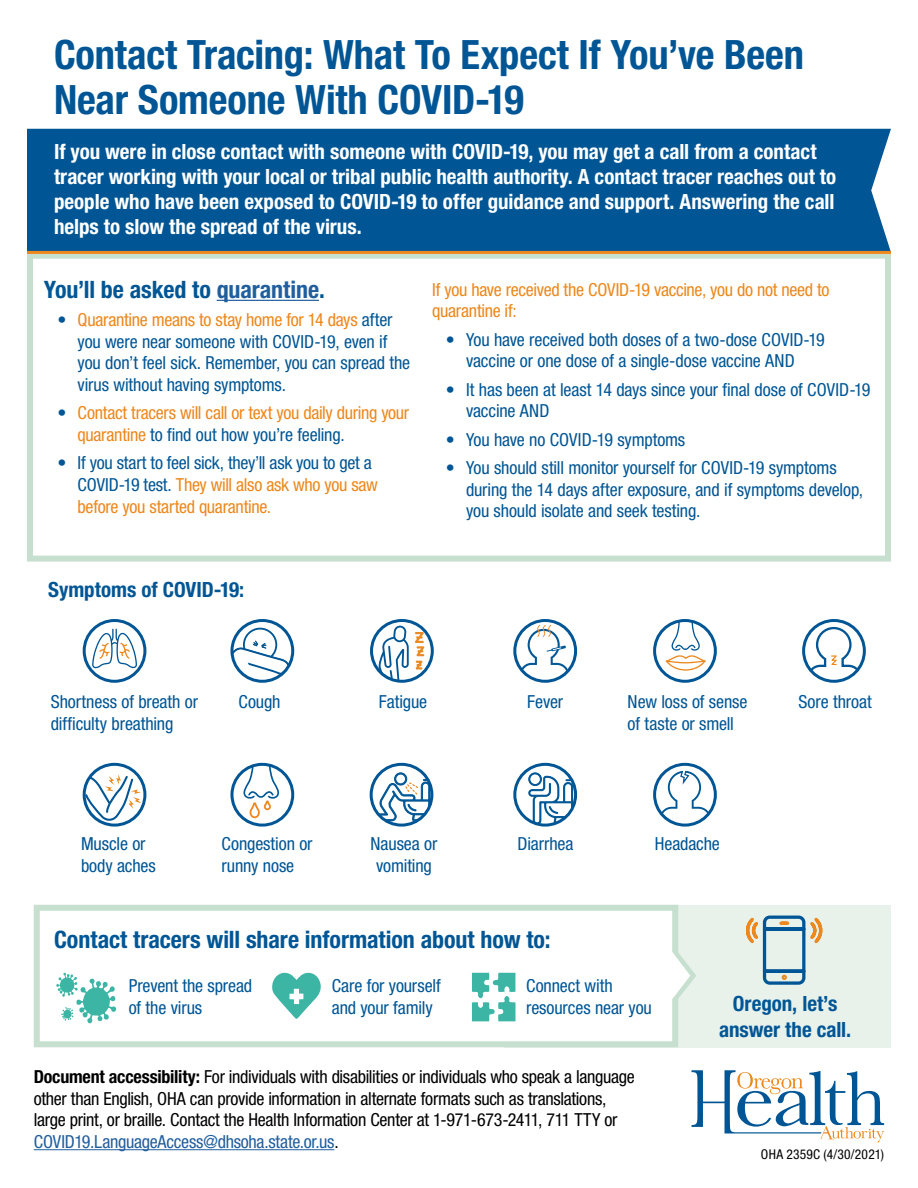
<style>
.page{position:relative;width:918px;height:1188px;background:#fff}
.page>*{position:absolute;margin:0;border:0;box-sizing:border-box;transform-origin:0 0}
.t1{font:700 condensed 40.5px/45px "Helvetica Neue LT Std";letter-spacing:-.005em;color:#005695}
.t2{font:700 condensed 24px "Helvetica Neue LT Std";color:#005695}
.t3{font:700 condensed 21px/25.2px "Helvetica Neue LT Std";color:#fff}
.t4{font:700 condensed 21px/25.2px "Helvetica Neue LT Std";color:#005695;text-align:center}
.t5{font:condensed 18px/21.6px "Helvetica Neue LT Std";letter-spacing:-.005em;color:#005695}
.t6{font:condensed 18px/21.6px "Helvetica Neue LT Std";letter-spacing:-.015em;color:#000}
.t7{font:condensed 18px/21.6px "Helvetica Neue LT Std";letter-spacing:-.015em;color:#ec881d}
.t8{font:condensed 13.5px "Helvetica Neue LT Std";letter-spacing:.02em;color:#000}
.s1{color:#215e9e}
.s2{color:#ec881d}
.s3{color:#005695}
.s4{font-weight:700}
</style>
<div class="page">
<div style="left:504px;top:905px;width:387px;height:142px;background:#e8f1ea"></div>
<div style="left:27px;top:253px;width:864px;height:309px;background:#fff;border:6px solid #c7dfcf"></div>
<div style="left:34px;top:905px;width:644px;height:142px;background:#fff;border:6px solid #c7dfcf"></div>
<svg style="left:671px;top:946px;width:25px;height:58px"></svg>
<div style="left:27px;top:129px;width:864px;height:122px;background:#005695"></div>
<svg style="left:692px;top:1070px;width:192px;height:73px"></svg>
<hr style="left:27px;top:251px;width:864px;height:3px;background:#ec881d">
<hr style="left:217px;top:300px;width:102px;height:1px;background:#215e9e">
<hr style="left:34px;top:1149px;width:300px;height:1px;background:#215e9e">
<svg style="left:472px;top:973px;width:43px;height:48px"></svg>
<svg style="left:272px;top:972px;width:49px;height:47px"></svg>
<svg style="left:56px;top:973px;width:60px;height:50px"></svg>
<svg style="left:85px;top:774px;width:57px;height:47px"></svg>
<div style="left:83px;top:763px;width:63px;height:64px;border:3px solid #005695;border-radius:50%"></div>
<svg style="left:232px;top:621px;width:61px;height:60px"></svg>
<div style="left:243px;top:628px;width:34px;height:34px;border:2px solid #005695;border-radius:50%"></div>
<svg style="left:234px;top:639px;width:59px;height:42px"></svg>
<div style="left:230px;top:619px;width:64px;height:64px;border:3px solid #005695;border-radius:50%"></div>
<svg style="left:232px;top:764px;width:61px;height:61px"></svg>
<svg style="left:243px;top:764px;width:36px;height:54px"></svg>
<div style="left:230px;top:763px;width:64px;height:64px;border:3px solid #005695;border-radius:50%"></div>
<svg style="left:372px;top:621px;width:60px;height:60px"></svg>
<svg style="left:415px;top:632px;width:9px;height:38px"></svg>
<svg style="left:379px;top:626px;width:30px;height:55px"></svg>
<div style="left:370px;top:619px;width:64px;height:64px;border:3px solid #005695;border-radius:50%"></div>
<svg style="left:515px;top:764px;width:61px;height:61px"></svg>
<svg style="left:528px;top:772px;width:45px;height:53px"></svg>
<div style="left:513px;top:763px;width:64px;height:64px;border:3px solid #005695;border-radius:50%"></div>
<svg style="left:655px;top:764px;width:60px;height:61px"></svg>
<svg style="left:660px;top:771px;width:51px;height:52px"></svg>
<div style="left:653px;top:763px;width:64px;height:64px;border:3px solid #005695;border-radius:50%"></div>
<svg style="left:515px;top:621px;width:61px;height:60px"></svg>
<svg style="left:520px;top:625px;width:49px;height:56px"></svg>
<div style="left:513px;top:619px;width:64px;height:64px;border:3px solid #005695;border-radius:50%"></div>
<svg style="left:371px;top:764px;width:61px;height:61px"></svg>
<svg style="left:371px;top:772px;width:60px;height:49px"></svg>
<div style="left:370px;top:763px;width:63px;height:64px;border:3px solid #005695;border-radius:50%"></div>
<svg style="left:92px;top:629px;width:45px;height:39px"></svg>
<div style="left:83px;top:619px;width:63px;height:64px;border:3px solid #005695;border-radius:50%"></div>
<svg style="left:804px;top:621px;width:60px;height:60px"></svg>
<svg style="left:806px;top:626px;width:57px;height:55px"></svg>
<div style="left:802px;top:619px;width:64px;height:64px;border:3px solid #005695;border-radius:50%"></div>
<svg style="left:666px;top:621px;width:40px;height:50px"></svg>
<div style="left:653px;top:619px;width:64px;height:64px;border:3px solid #005695;border-radius:50%"></div>
<svg style="left:746px;top:915px;width:76px;height:70px"></svg>
<h1 class="t1" style="left:54px;top:32px;width:751px">Contact Tracing: What To Expect If You’ve Been<br>Near Someone With COVID-19</h1>
<p class="t3" style="left:54px;top:138px;width:784px">If you were in close contact with someone with COVID-19, you may get a call from a contact tracer working with your local or tribal public health authority. A contact tracer reaches out to people who have been exposed to COVID-19 to offer guidance and support. Answering the call helps to slow the spread of the virus.</p>
<h2 class="t2" style="left:44px;top:275px;width:282px">You’ll be asked to <span class="s1">quarantine</span>.</h2>
<p class="t5" style="left:78px;top:309px;width:334px;text-indent:-20px">• <span class="s2">Quarantine means to stay home for 14 days</span> after you were near someone with COVID-19, even if you don’t feel sick. Remember, you can spread the virus without having symptoms.</p>
<p class="t7" style="left:78px;top:402px;width:333px;text-indent:-20px"><span class="s3">•</span> Contact tracers will call or text you daily during your quarantine <span class="s3">to find out how you’re feeling.</span></p>
<p class="t5" style="left:78px;top:452px;width:302px;text-indent:-20px">• If you start to feel sick, they’ll ask you to get a<br>COVID-19 test. <span class="s2">They will also ask who you saw before you started quarantine.</span></p>
<p class="t7" style="left:432px;top:279px;width:399px">If you have received the COVID-19 vaccine, you do not need to quarantine if:</p>
<p class="t5" style="left:446px;top:328px;width:381px;text-align:center">• You have received both doses of a two-dose COVID-19 vaccine or one dose of a single-dose vaccine AND</p>
<p class="t5" style="left:466px;top:378px;width:406px;text-indent:-20px">• It has been at least 14 days since your final dose of COVID-19 vaccine AND</p>
<p class="t5" style="left:446px;top:428px;width:241px">• You have no COVID-19 symptoms</p>
<p class="t5" style="left:466px;top:457px;width:399px;text-indent:-20px">• You should still monitor yourself for COVID-19 symptoms during the 14 days after exposure, and if symptoms develop, you should isolate and seek testing.</p>
<p class="t4" style="left:48px;top:577px;width:198px">Symptoms of COVID-19:</p>
<p class="t5" style="left:51px;top:691px;width:149px">Shortness of breath or difficulty breathing</p>
<p class="t5" style="left:628px;top:691px;width:121px">New loss of sense</p>
<p class="t5" style="left:798px;top:691px;width:75px">Sore throat</p>
<p class="t5" style="left:238px;top:691px;width:44px">Cough</p>
<p class="t5" style="left:527px;top:691px;width:37px">Fever</p>
<p class="t5" style="left:379px;top:691px;width:50px">Fatigue</p>
<p class="t5" style="left:628px;top:713px;width:108px">of taste or smell</p>
<p class="t5" style="left:81px;top:833px;width:76px">Muscle or body aches</p>
<p class="t5" style="left:222px;top:833px;width:92px">Congestion or</p>
<p class="t5" style="left:517px;top:833px;width:58px">Diarrhea</p>
<p class="t5" style="left:655px;top:833px;width:66px">Headache</p>
<p class="t5" style="left:222px;top:855px;width:74px">runny nose</p>
<p class="t5" style="left:371px;top:833px;width:68px;text-align:center">Nausea or vomiting</p>
<h2 class="t2" style="left:54px;top:925px;width:498px">Contact tracers will share information about how to:</h2>
<p class="t5" style="left:526px;top:975px;width:127px">Connect with resources near you</p>
<p class="t5" style="left:332px;top:975px;width:110px">Care for yourself and your family</p>
<p class="t5" style="left:129px;top:975px;width:125px">Prevent the spread of the virus</p>
<p class="t6" style="left:34px;top:1066px;width:603px"><span class="s4">Document accessibility:</span> For individuals with disabilities or individuals who speak a language other than English, OHA can provide information in alternate formats such as translations, large print, or braille. Contact the Health Information Center at 1-971-673-2411, 711 TTY or <span class="s1">COVID19.LanguageAccess@dhsoha.state.or.us</span>.</p>
<p class="t4" style="left:719px;top:991px;width:134px">Oregon, let’s answer the call.</p>
<p class="t8" style="left:761px;top:1147px;width:125px">OHA 2359C (4/30/2021)</p>
</div>
